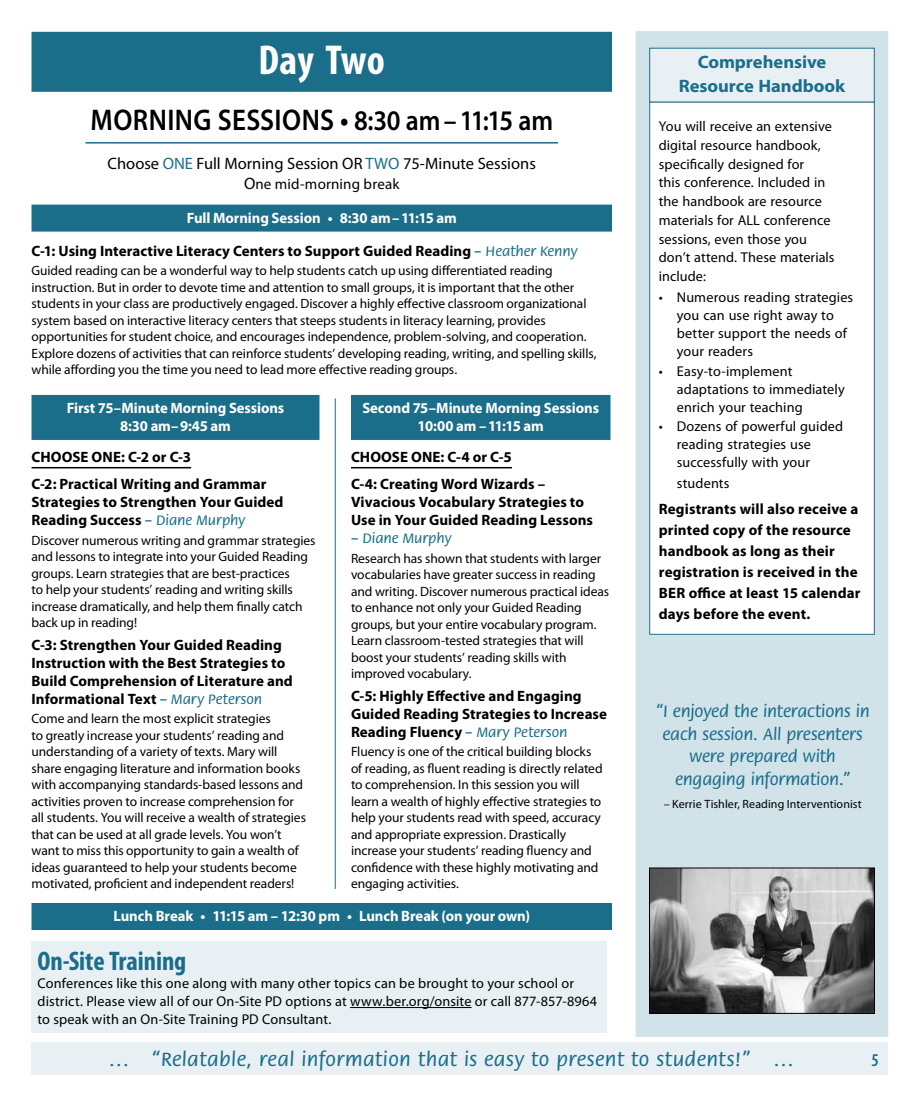
<style>
.page{position:relative;width:918px;height:1107px;background:#fff}
.page>*{position:absolute;margin:0;border:0;box-sizing:border-box;transform-origin:0 0}
.t1{font:700 condensed 42px "Myriad Pro";letter-spacing:.005em;color:#fff}
.t2{font:600 30px "Myriad Pro";letter-spacing:.015em;color:#000;scale:.9 1}
.t3{font:700 condensed 27px "Myriad Pro";color:#1b6e8a}
.t4{font:500 21px "Flora Std";letter-spacing:.02em;color:#1b6e8a}
.t5{font:500 18px/22.5px "Flora Std";letter-spacing:-.01em;color:#1b6e8a;text-align:center}
.t6{font:700 18px/24px "Myriad Pro";letter-spacing:-.005em;color:#1b6e8a;text-align:center}
.t7{font:600 condensed 18px "Myriad Pro";color:#1b6e8a}
.t8{font:16.5px "Myriad Pro";color:#000}
.t9{font:700 15px/18px "Myriad Pro";letter-spacing:.005em;color:#000}
.t10{font:700 15px/18px "Myriad Pro";letter-spacing:-.005em;color:#fff;text-align:center}
.t11{font:15px "Myriad Pro";letter-spacing:.01em;color:#000}
.t12{font:500 15px "Flora Std";color:#1b6e8a}
.t13{font:14.25px/18px "Myriad Pro";letter-spacing:.005em;color:#000}
.t14{font:13.5px/16.5px "Myriad Pro";letter-spacing:-.005em;color:#000}
.t15{font:12px "Myriad Pro";letter-spacing:.01em;color:#000}
.s1{font-size:28.5px}
.s2{color:#1b6e8a}
.s3{font-size:16.5px}
.s4{font-family:"Flora Std";font-weight:500;color:#1b6e8a}
</style>
<div class="page">
<div style="left:636px;top:32px;width:252px;height:1004px;background:#d1e2e8"></div>
<img style="left:651px;top:870px;width:222px;height:142px">
<div style="left:649px;top:868px;width:226px;height:146px;border:1px solid #000"></div>
<div style="left:32px;top:1042px;width:856px;height:34px;background:#e8f0f3"></div>
<div style="left:650px;top:48px;width:224px;height:54px;background:#e8f0f3"></div>
<div style="left:32px;top:205px;width:580px;height:27px;background:#1b6e8a"></div>
<div style="left:32px;top:395px;width:288px;height:45px;background:#1b6e8a"></div>
<hr style="left:32px;top:467px;width:159px;height:1px;background:#000">
<div style="left:351px;top:395px;width:259px;height:45px;background:#1b6e8a"></div>
<hr style="left:351px;top:467px;width:161px;height:1px;background:#000">
<div style="left:32px;top:903px;width:580px;height:27px;background:#1b6e8a"></div>
<hr style="left:335px;top:398px;width:1px;height:491px;background:#1b6e8a">
<div style="left:32px;top:32px;width:580px;height:60px;background:#1b6e8a"></div>
<hr style="left:86px;top:142px;width:472px;height:2px;background:#1b6e8a">
<div style="left:650px;top:102px;width:224px;height:532px;background:#fff"></div>
<div style="left:32px;top:941px;width:576px;height:92px;background:#e8f0f3"></div>
<hr style="left:350px;top:1007px;width:122px;height:1px;background:#000">
<h1 class="t1" style="left:259px;top:34px;width:128px">Day Two</h1>
<h2 class="t2" style="left:91px;top:101px;width:515px">MORNING SESSIONS • <span class="s1">8:30 am–11:15 am</span></h2>
<p class="t8" style="left:108px;top:153px;width:430px">Choose <span class="s2">ONE</span> Full Morning Session OR <span class="s2">TWO</span> 75-Minute Sessions</p>
<p class="t11" style="left:244px;top:174px;width:157px"><span class="s3">O</span>ne mid-morning break</p>
<p class="t10" style="left:187px;top:208px;width:272px">Full Morning Session • 8:30 am–11:15 am</p>
<p class="t9" style="left:32px;top:241px;width:547px">C‑1: Using Interactive Literacy Centers to Support Guided Reading <span class="s4">– Heather Kenny</span></p>
<p class="t14" style="left:32px;top:262px;width:566px">Guided reading can be a wonderful way to help students catch up using differentiated reading instruction. But in order to devote time and attention to small groups, it is important that the other students in your class are productively engaged. Discover a highly effective classroom organizational system based on interactive literacy centers that steeps students in literacy learning, provides opportunities for student choice, and encourages independence, problem-solving, and cooperation.<br>Explore dozens of activities that can reinforce students’ developing reading, writing, and spelling skills, while affording you the time you need to lead more effective reading groups.</p>
<p class="t10" style="left:67px;top:398px;width:219px">First 75–Minute Morning Sessions<br>8:30 am–9:45 am</p>
<p class="t9" style="left:32px;top:443px;width:237px;line-height:27px">CHOOSE ONE: C‑2 or C‑3<br>C‑2: Practical Writing and Grammar</p>
<p class="t9" style="left:32px;top:493px;width:254px">Strategies to Strengthen Your Guided<br>Reading Success <span class="s4">– Diane Murphy</span></p>
<p class="t14" style="left:32px;top:532px;width:286px">Discover numerous writing and grammar strategies and lessons to integrate into your Guided Reading groups. Learn strategies that are best-practices<br>to help your students’ reading and writing skills increase dramatically, and help them finally catch back up in reading!</p>
<p class="t9" style="left:32px;top:635px;width:263px">C‑3: Strengthen Your Guided Reading Instruction with the Best Strategies to Build Comprehension of Literature and Informational Text <span class="s4">– Mary Peterson</span></p>
<p class="t14" style="left:32px;top:710px;width:276px">Come and learn the most explicit strategies<br>to greatly increase your students’ reading and understanding of a variety of texts. Mary will share engaging literature and information books with accompanying standards-based lessons and activities proven to increase comprehension for all students. You will receive a wealth of strategies that can be used at all grade levels. You won’t want to miss this opportunity to gain a wealth of ideas guaranteed to help your students become motivated, proficient and independent readers!</p>
<p class="t10" style="left:362px;top:398px;width:238px">Second 75–Minute Morning Sessions<br>10:00 am –11:15 am</p>
<p class="t9" style="left:351px;top:443px;width:196px;line-height:27px">CHOOSE ONE: C‑4 or C‑5<br>C‑4: Creating Word Wizards –</p>
<p class="t9" style="left:351px;top:493px;width:244px">Vivacious Vocabulary Strategies to<br>Use in Your Guided Reading Lessons</p>
<p class="t12" style="left:351px;top:531px;width:102px">– Diane Murphy</p>
<p class="t14" style="left:351px;top:550px;width:260px">Research has shown that students with larger vocabularies have greater success in reading and writing. Discover numerous practical ideas to enhance not only your Guided Reading groups, but your entire vocabulary program.<br>Learn classroom-tested strategies that will boost your students’ reading skills with improved vocabulary.</p>
<p class="t9" style="left:351px;top:686px;width:258px">C‑5: Highly Effective and Engaging<br>Guided Reading Strategies to Increase<br>Reading Fluency <span class="s4">– Mary Peterson</span></p>
<p class="t14" style="left:351px;top:743px;width:253px">Fluency is one of the critical building blocks of reading, as fluent reading is directly related to comprehension. In this session you will learn a wealth of highly effective strategies to help your students read with speed, accuracy and appropriate expression. Drastically increase your students’ reading fluency and confidence with these highly motivating and engaging activities.</p>
<p class="t10" style="left:113px;top:906px;width:418px">Lunch Break • 11:15 am – 12:30 pm • Lunch Break (on your own)</p>
<h3 class="t3" style="left:38px;top:944px;width:150px">On‑Site Training</h3>
<p class="t13" style="left:38px;top:974px;width:561px">Conferences like this one along with many other topics can be brought to your school or district. Please view all of our On-Site PD options at www.ber.org/onsite or call 877‑857‑8964 to speak with an On‑Site Training PD Consultant.</p>
<h3 class="t6" style="left:679px;top:50px;width:168px">Comprehensive<br>Resource Handbook</h3>
<p class="t13" style="left:659px;top:117px;width:177px;line-height:18.8px">You will receive an extensive digital resource handbook, specifically designed for<br>this conference. Included in the handbook are resource materials for ALL conference sessions, even those you don’t attend. These materials include:</p>
<p class="t13" style="left:677px;top:288px;width:178px;text-indent:-18px">• Numerous reading strategies you can use right away to better support the needs of your readers</p>
<p class="t13" style="left:677px;top:362px;width:169px;text-indent:-18px">• Easy-to-implement adaptations to immediately enrich your teaching</p>
<p class="t13" style="left:677px;top:417px;width:168px;text-indent:-18px">• Dozens of powerful guided reading strategies use successfully with your</p>
<p class="t13" style="left:677px;top:474px;width:54px">students</p>
<p class="t9" style="left:659px;top:498px;width:203px;line-height:21px">Registrants will also receive a printed copy of the resource handbook as long as their registration is received in the<br>BER office at least 15 calendar days before the event.</p>
<h3 class="t5" style="left:656px;top:701px;width:215px">“I enjoyed the interactions in each session. All presenters were prepared with engaging information.”</h3>
<p class="t15" style="left:664px;top:797px;width:200px">– Kerrie Tishler, Reading Interventionist</p>
<h3 class="t4" style="left:108px;top:1048px;width:687px">… “Relatable, real information that is easy to present to students!” …</h3>
<h3 class="t7" style="left:872px;top:1049px;width:9px">5</h3>
</div>
